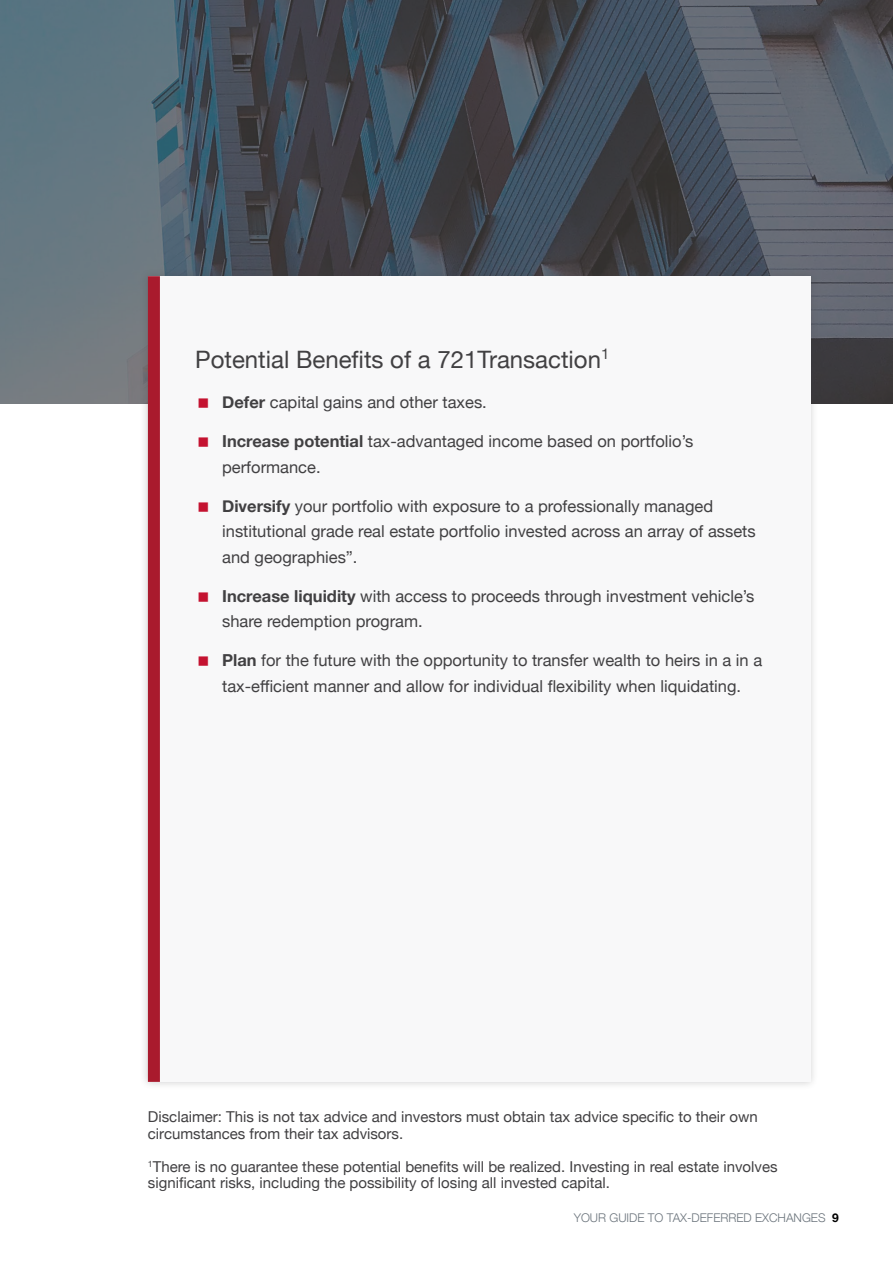
<style>
.page{position:relative;width:893px;height:1263px;background:#fff}
.page>*{position:absolute;margin:0;border:0;box-sizing:border-box;transform-origin:0 0}
.t1{font:24px "Helvetica Neue";color:#414042}
.t2{font:16.5px/25.5px "Helvetica Neue";color:#414042}
.t3{font:15px/16.5px "Helvetica Neue";color:#414042}
.t4{font:300 12px "Helvetica Neue";color:#6a737b}
.s1{font-weight:700}
.s2{font-weight:700;color:#000}
</style>
<div class="page">
<img style="left:0;top:0;width:893px;height:403px">
<div style="left:140px;top:268px;width:678px;height:822px;background:#414042;opacity:.25"></div>
<div style="left:148px;top:276px;width:662px;height:806px;background:#f8f8f9"></div>
<div style="left:148px;top:276px;width:12px;height:806px;background:#a91a2d"></div>
<h1 class="t1" style="left:195px;top:342px;width:416px">Potential Benefits of a 721Transaction<sup>1</sup></h1>
<p class="t2" style="left:222px;top:390px;width:266px"><span class="s1">Defer</span> capital gains and other taxes.</p>
<p class="t2" style="left:222px;top:429px;width:473px"><span class="s1">Increase potential</span> tax-advantaged income based on portfolio’s performance.</p>
<p class="t2" style="left:222px;top:494px;width:535px"><span class="s1">Diversify</span> your portfolio with exposure to a professionally managed institutional grade real estate portfolio invested across an array of assets and geographies”.</p>
<p class="t2" style="left:222px;top:584px;width:534px"><span class="s1">Increase liquidity</span> with access to proceeds through investment vehicle’s share redemption program.</p>
<p class="t2" style="left:222px;top:648px;width:541px"><span class="s1">Plan</span> for the future with the opportunity to transfer wealth to heirs in a in a tax-efficient manner and allow for individual flexibility when liquidating.</p>
<p class="t3" style="left:148px;top:1109px;width:611px">Disclaimer: This is not tax advice and investors must obtain tax advice specific to their own circumstances from their tax advisors.</p>
<p class="t3" style="left:148px;top:1159px;width:631px"><sup>1</sup>There is no guarantee these potential benefits will be realized. Investing in real estate involves significant risks, including the possibility of losing all invested capital.</p>
<p class="t4" style="left:574px;top:1207px;width:267px">YOUR GUIDE TO TAX-DEFERRED EXCHANGES <span class="s2">9</span></p>
</div>
